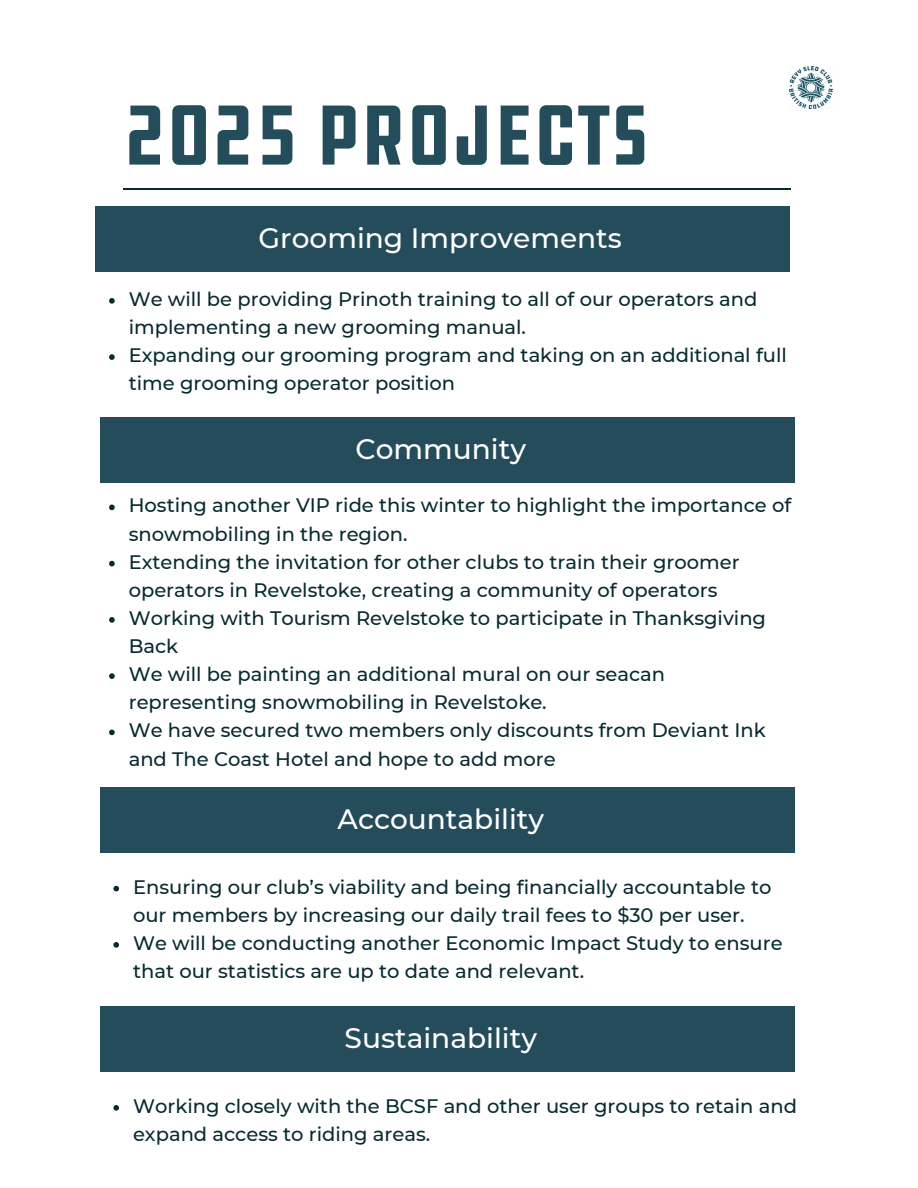
<style>
.page{position:relative;width:918px;height:1188px;background:#fff}
.page>*{position:absolute;margin:0;border:0;box-sizing:border-box;transform-origin:0 0}
.t1{font:condensed 87.45px "DDC Hardware";color:#244c5a}
.t2{font:500 28.05px "Montserrat";color:#fff}
.t3{font:500 19.5px/28.2px "Montserrat";color:#072b31}
</style>
<div class="page">
<img style="left:790px;top:66px;width:42px;height:43px">
<hr style="left:123px;top:188px;width:667px;height:1px;background:#072b31">
<div style="left:96px;top:206px;width:694px;height:65px;background:#244c5a"></div>
<svg style="left:109px;top:298px;width:6px;height:6px"></svg>
<svg style="left:109px;top:354px;width:6px;height:6px"></svg>
<div style="left:100px;top:417px;width:694px;height:66px;background:#244c5a"></div>
<svg style="left:109px;top:505px;width:6px;height:5px"></svg>
<svg style="left:109px;top:561px;width:6px;height:5px"></svg>
<svg style="left:109px;top:617px;width:6px;height:6px"></svg>
<svg style="left:109px;top:673px;width:6px;height:6px"></svg>
<svg style="left:109px;top:730px;width:6px;height:5px"></svg>
<div style="left:100px;top:787px;width:694px;height:65px;background:#244c5a"></div>
<svg style="left:113px;top:886px;width:6px;height:5px"></svg>
<svg style="left:113px;top:942px;width:6px;height:6px"></svg>
<div style="left:100px;top:1007px;width:694px;height:65px;background:#244c5a"></div>
<svg style="left:113px;top:1105px;width:6px;height:6px"></svg>
<h1 class="t1" style="left:123px;top:80px;width:527px">2025 PROJECTS</h1>
<h2 class="t2" style="left:259px;top:221px;width:365px">Grooming Improvements</h2>
<p class="t3" style="left:129px;top:285px;width:630px">We will be providing Prinoth training to all of our operators and implementing a new grooming manual.</p>
<p class="t3" style="left:129px;top:341px;width:660px">Expanding our grooming program and taking on an additional full time grooming operator position</p>
<h2 class="t2" style="left:356px;top:432px;width:172px">Community</h2>
<p class="t3" style="left:129px;top:491px;width:664px">Hosting another VIP ride this winter to highlight the importance of snowmobiling in the region.</p>
<p class="t3" style="left:129px;top:548px;width:613px">Extending the invitation for other clubs to train their groomer operators in Revelstoke, creating a community of operators</p>
<p class="t3" style="left:129px;top:604px;width:639px">Working with Tourism Revelstoke to participate in Thanksgiving<br>Back</p>
<p class="t3" style="left:129px;top:660px;width:538px">We will be painting an additional mural on our seacan representing snowmobiling in Revelstoke.</p>
<p class="t3" style="left:129px;top:716px;width:639px">We have secured two members only discounts from Deviant Ink and The Coast Hotel and hope to add more</p>
<h2 class="t2" style="left:338px;top:802px;width:208px">Accountability</h2>
<p class="t3" style="left:133px;top:873px;width:640px">Ensuring our club’s viability and being financially accountable to our members by increasing our daily trail fees to $30 per user.</p>
<p class="t3" style="left:133px;top:929px;width:651px">We will be conducting another Economic Impact Study to ensure that our statistics are up to date and relevant.</p>
<h2 class="t2" style="left:345px;top:1021px;width:194px">Sustainability</h2>
<p class="t3" style="left:133px;top:1092px;width:665px">Working closely with the BCSF and other user groups to retain and expand access to riding areas.</p>
</div>
